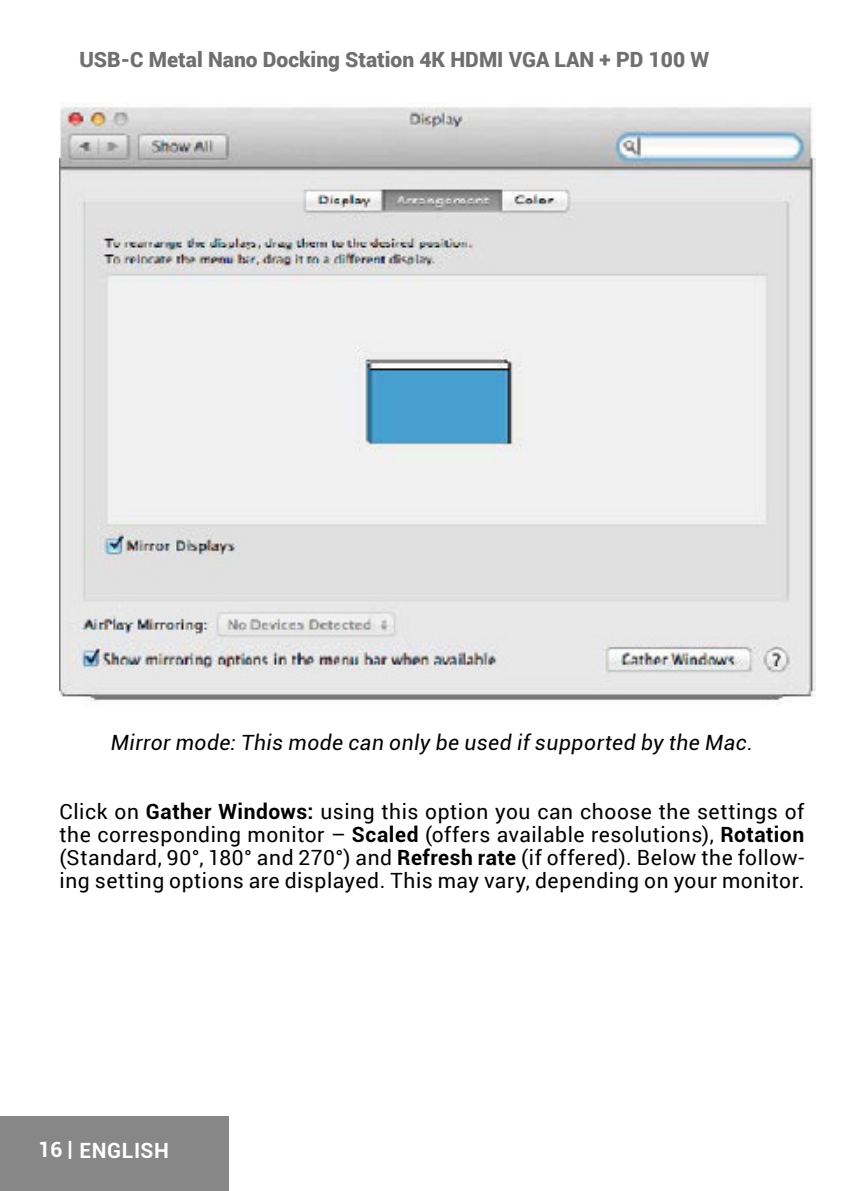
<style>
.page{position:relative;width:844px;height:1191px;background:#fff}
.page>*{position:absolute;margin:0;border:0;box-sizing:border-box;transform-origin:0 0}
.t1{font:21px/23.1px "Roboto";letter-spacing:.025em;color:#000;text-align:justify}
.t2{font:italic 21px "Roboto";letter-spacing:.025em;color:#000}
.t3{font:900 21px "Roboto";color:#706f6f}
.t4{font:700 21px "Roboto";letter-spacing:.03em;color:#fff}
.s1{font-weight:700}
</style>
<div class="page">
<div style="left:0;top:1116px;width:228px;height:75px;background:#878787"></div>
<img style="left:60px;top:102px;width:755px;height:601px">
<p class="t3" style="left:79px;top:45px;width:631px">USB-C Metal Nano Docking Station 4K HDMI VGA LAN + PD 100 W</p>
<p class="t2" style="left:111px;top:727px;width:643px">Mirror mode: This mode can only be used if supported by the Mac.</p>
<p class="t1" style="left:60px;top:799px;width:746px">Click on <span class="s1">Gather Windows:</span> using this option you can choose the settings of the corresponding monitor – <span class="s1">Scaled</span> (offers available resolutions), <span class="s1">Rotation </span>(Standard, 90°, 180° and 270°) and <span class="s1">Refresh rate</span> (if offered). Below the follow&shy;ing setting options are displayed. This may vary, depending on your monitor.</p>
<p class="t4" style="left:38px;top:1135px;width:132px">16 | ENGLISH</p>
</div>
